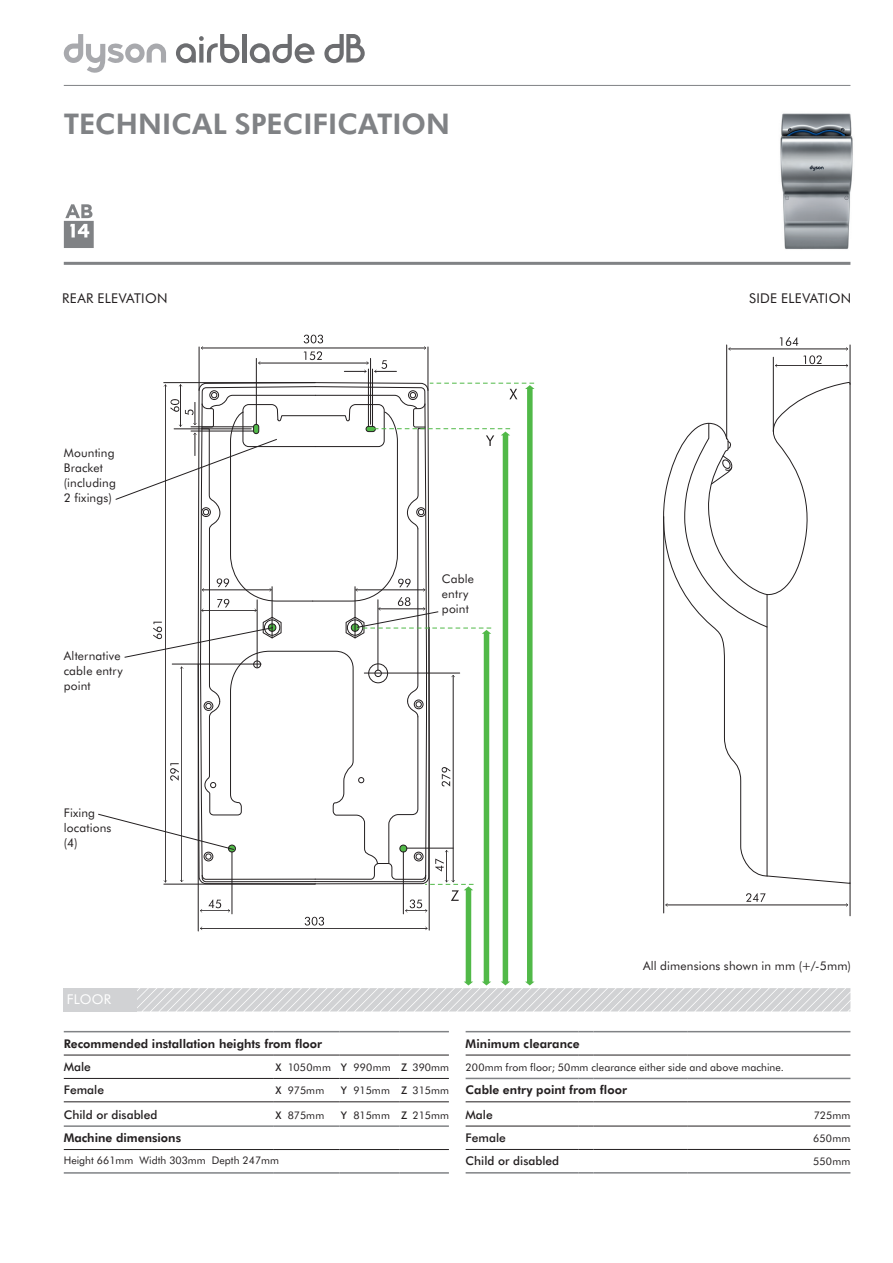
<style>
.page{position:relative;width:893px;height:1263px;background:#fff}
.page>*{position:absolute;margin:0;border:0;box-sizing:border-box;transform-origin:0 0}
.t1{font:800 28.5px "Futura BT";letter-spacing:.005em;color:#808285}
.t2{font:13.5px "Futura BT";letter-spacing:.015em;color:#231f20}
.t3{font:13.5px "Futura BT";color:#fff}
.t4{font:12px/15px "Futura BT";letter-spacing:.015em;color:#231f20}
.t5{font:800 12px "Futura BT";color:#231f20}
.t6{font:500 12px "Futura BT";color:#231f20}
.t7{font:10.5px "Futura BT";color:#231f20}
.s1{font-weight:500}
</style>
<div class="page">
<hr style="left:164px;top:382px;width:151px;height:1px;background:#231f20">
<hr style="left:199px;top:347px;width:1px;height:43px;background:#231f20">
<hr style="left:256px;top:358px;width:1px;height:66px;background:#231f20">
<hr style="left:370px;top:358px;width:1px;height:66px;background:#231f20">
<hr style="left:368px;top:369px;width:1px;height:57px;background:#231f20">
<hr style="left:372px;top:369px;width:1px;height:57px;background:#231f20">
<hr style="left:428px;top:347px;width:1px;height:43px;background:#231f20">
<hr style="left:201px;top:348px;width:225px;height:1px;background:#231f20">
<hr style="left:259px;top:363px;width:109px;height:1px;background:#231f20">
<svg style="left:304px;top:351px;width:18px;height:9px"></svg>
<svg style="left:304px;top:335px;width:19px;height:8px"></svg>
<svg style="left:344px;top:360px;width:52px;height:13px"></svg>
<div style="left:64px;top:988px;width:73px;height:23px;background:#d1d2d4"></div>
<hr style="left:64px;top:262px;width:786px;height:3px;background:#808285">
<hr style="left:64px;top:85px;width:786px;height:1px;background:#808285">
<img style="left:780px;top:113px;width:73px;height:137px">
<hr style="left:64px;top:1055px;width:210px;height:1px;background:#231f20">
<hr style="left:274px;top:1055px;width:65px;height:1px;background:#231f20">
<hr style="left:339px;top:1055px;width:61px;height:1px;background:#231f20">
<hr style="left:400px;top:1055px;width:49px;height:1px;background:#231f20">
<hr style="left:64px;top:1078px;width:210px;height:1px;background:#231f20">
<hr style="left:274px;top:1078px;width:65px;height:1px;background:#231f20">
<hr style="left:339px;top:1078px;width:61px;height:1px;background:#231f20">
<hr style="left:400px;top:1078px;width:49px;height:1px;background:#231f20">
<hr style="left:64px;top:1101px;width:210px;height:1px;background:#231f20">
<hr style="left:274px;top:1101px;width:65px;height:1px;background:#231f20">
<hr style="left:339px;top:1101px;width:61px;height:1px;background:#231f20">
<hr style="left:400px;top:1101px;width:49px;height:1px;background:#231f20">
<hr style="left:64px;top:1031px;width:210px;height:1px;background:#808285">
<hr style="left:274px;top:1031px;width:65px;height:1px;background:#808285">
<hr style="left:339px;top:1031px;width:61px;height:1px;background:#808285">
<hr style="left:400px;top:1031px;width:49px;height:1px;background:#808285">
<hr style="left:64px;top:1125px;width:210px;height:2px;background:#808285">
<hr style="left:274px;top:1125px;width:65px;height:2px;background:#808285">
<hr style="left:339px;top:1125px;width:61px;height:2px;background:#808285">
<hr style="left:400px;top:1125px;width:49px;height:2px;background:#808285">
<hr style="left:64px;top:1172px;width:210px;height:2px;background:#808285">
<hr style="left:274px;top:1172px;width:65px;height:2px;background:#808285">
<hr style="left:339px;top:1172px;width:61px;height:2px;background:#808285">
<hr style="left:400px;top:1172px;width:49px;height:2px;background:#808285">
<hr style="left:64px;top:1149px;width:210px;height:1px;background:#231f20">
<hr style="left:274px;top:1149px;width:65px;height:1px;background:#231f20">
<hr style="left:339px;top:1149px;width:61px;height:1px;background:#231f20">
<hr style="left:400px;top:1149px;width:49px;height:1px;background:#231f20">
<hr style="left:466px;top:1055px;width:113px;height:1px;background:#231f20">
<svg style="left:579px;top:1055px;width:15px;height:1px"></svg>
<hr style="left:594px;top:1055px;width:93px;height:1px;background:#231f20">
<hr style="left:687px;top:1055px;width:163px;height:1px;background:#231f20">
<hr style="left:466px;top:1031px;width:113px;height:1px;background:#808285">
<svg style="left:579px;top:1031px;width:15px;height:1px"></svg>
<hr style="left:594px;top:1031px;width:93px;height:1px;background:#808285">
<hr style="left:687px;top:1031px;width:163px;height:1px;background:#808285">
<hr style="left:466px;top:1078px;width:113px;height:1px;background:#808285">
<svg style="left:579px;top:1078px;width:15px;height:1px"></svg>
<hr style="left:594px;top:1078px;width:93px;height:1px;background:#808285">
<hr style="left:687px;top:1078px;width:163px;height:1px;background:#808285">
<hr style="left:466px;top:1172px;width:113px;height:1px;background:#808285">
<hr style="left:466px;top:1149px;width:113px;height:1px;background:#231f20">
<hr style="left:466px;top:1101px;width:113px;height:1px;background:#231f20">
<svg style="left:579px;top:1101px;width:15px;height:1px"></svg>
<hr style="left:594px;top:1101px;width:93px;height:1px;background:#231f20">
<hr style="left:687px;top:1101px;width:163px;height:1px;background:#231f20">
<hr style="left:466px;top:1126px;width:113px;height:1px;background:#231f20">
<svg style="left:579px;top:1126px;width:15px;height:1px"></svg>
<hr style="left:594px;top:1126px;width:93px;height:1px;background:#231f20">
<hr style="left:687px;top:1126px;width:163px;height:1px;background:#231f20">
<svg style="left:579px;top:1149px;width:15px;height:1px"></svg>
<hr style="left:594px;top:1149px;width:93px;height:1px;background:#231f20">
<hr style="left:687px;top:1149px;width:163px;height:1px;background:#231f20">
<svg style="left:579px;top:1172px;width:15px;height:1px"></svg>
<hr style="left:594px;top:1172px;width:93px;height:1px;background:#808285">
<hr style="left:687px;top:1172px;width:163px;height:1px;background:#808285">
<svg style="left:64px;top:204px;width:30px;height:44px"></svg>
<hr style="left:850px;top:345px;width:1px;height:39px;background:#231f20">
<hr style="left:726px;top:345px;width:1px;height:94px;background:#231f20">
<hr style="left:729px;top:349px;width:119px;height:1px;background:#231f20">
<svg style="left:780px;top:337px;width:18px;height:9px"></svg>
<hr style="left:850px;top:883px;width:1px;height:33px;background:#231f20">
<svg style="left:98px;top:383px;width:752px;height:628px"></svg>
<hr style="left:773px;top:357px;width:1px;height:75px;background:#231f20">
<hr style="left:775px;top:365px;width:73px;height:1px;background:#231f20">
<svg style="left:803px;top:355px;width:19px;height:9px"></svg>
<svg style="left:64px;top:34px;width:102px;height:39px"></svg>
<svg style="left:176px;top:34px;width:63px;height:29px"></svg>
<div style="left:242px;top:34px;width:5px;height:29px;background:#6c6d70"></div>
<svg style="left:250px;top:34px;width:65px;height:29px"></svg>
<svg style="left:324px;top:34px;width:41px;height:29px"></svg>
<h1 class="t1" style="left:64px;top:104px;width:388px">Technical specification</h1>
<p class="t2" style="left:62px;top:289px;width:107px">REAR ELEVATION</p>
<p class="t2" style="left:749px;top:289px;width:104px">SIDE ELEVATION</p>
<p class="t4" style="left:64px;top:445px;width:54px">Mounting<br>Bracket (including<br>2 fixings)</p>
<p class="t4" style="left:64px;top:648px;width:60px">Alternative cable entry point</p>
<p class="t4" style="left:64px;top:805px;width:49px">Fixing locations (4)</p>
<p class="t3" style="left:67px;top:990px;width:12px">Floor</p>
<p class="t4" style="left:442px;top:571px;width:34px">Cable entry point</p>
<p class="t4" style="left:643px;top:958px;width:209px">All dimensions shown in mm (+/-5mm)</p>
<p class="t5" style="left:64px;top:1035px;width:260px">Recommended installation heights from floor</p>
<p class="t6" style="left:64px;top:1059px;width:29px">Male</p>
<p class="t7" style="left:275px;top:1060px;width:175px"><span class="s1">X</span> 1050mm <span class="s1">Y</span> 990mm <span class="s1">Z</span> 390mm</p>
<p class="t6" style="left:64px;top:1082px;width:42px">Female</p>
<p class="t7" style="left:275px;top:1083px;width:50px"><span class="s1">X</span> 975mm</p>
<p class="t7" style="left:341px;top:1083px;width:110px"><span class="s1">Y</span> 915mm <span class="s1">Z</span> 315mm</p>
<p class="t6" style="left:64px;top:1107px;width:95px">Child or disabled</p>
<p class="t7" style="left:275px;top:1108px;width:50px"><span class="s1">X</span> 875mm</p>
<p class="t7" style="left:341px;top:1108px;width:110px"><span class="s1">Y</span> 815mm <span class="s1">Z</span> 215mm</p>
<p class="t5" style="left:64px;top:1129px;width:119px">Machine dimensions</p>
<p class="t7" style="left:64px;top:1154px;width:217px">Height 661mm Width 303mm Depth 247mm</p>
<p class="t5" style="left:466px;top:1035px;width:116px">Minimum clearance</p>
<p class="t7" style="left:466px;top:1060px;width:320px">200mm from floor; 50mm clearance either side and above machine.</p>
<p class="t5" style="left:466px;top:1082px;width:163px">Cable entry point from floor</p>
<p class="t6" style="left:466px;top:1107px;width:29px">Male</p>
<p class="t7" style="left:814px;top:1108px;width:38px">725mm</p>
<p class="t6" style="left:466px;top:1130px;width:42px">Female</p>
<p class="t7" style="left:813px;top:1131px;width:39px">650mm</p>
<p class="t6" style="left:466px;top:1153px;width:95px">Child or disabled</p>
<p class="t7" style="left:813px;top:1155px;width:39px">550mm</p>
</div>
